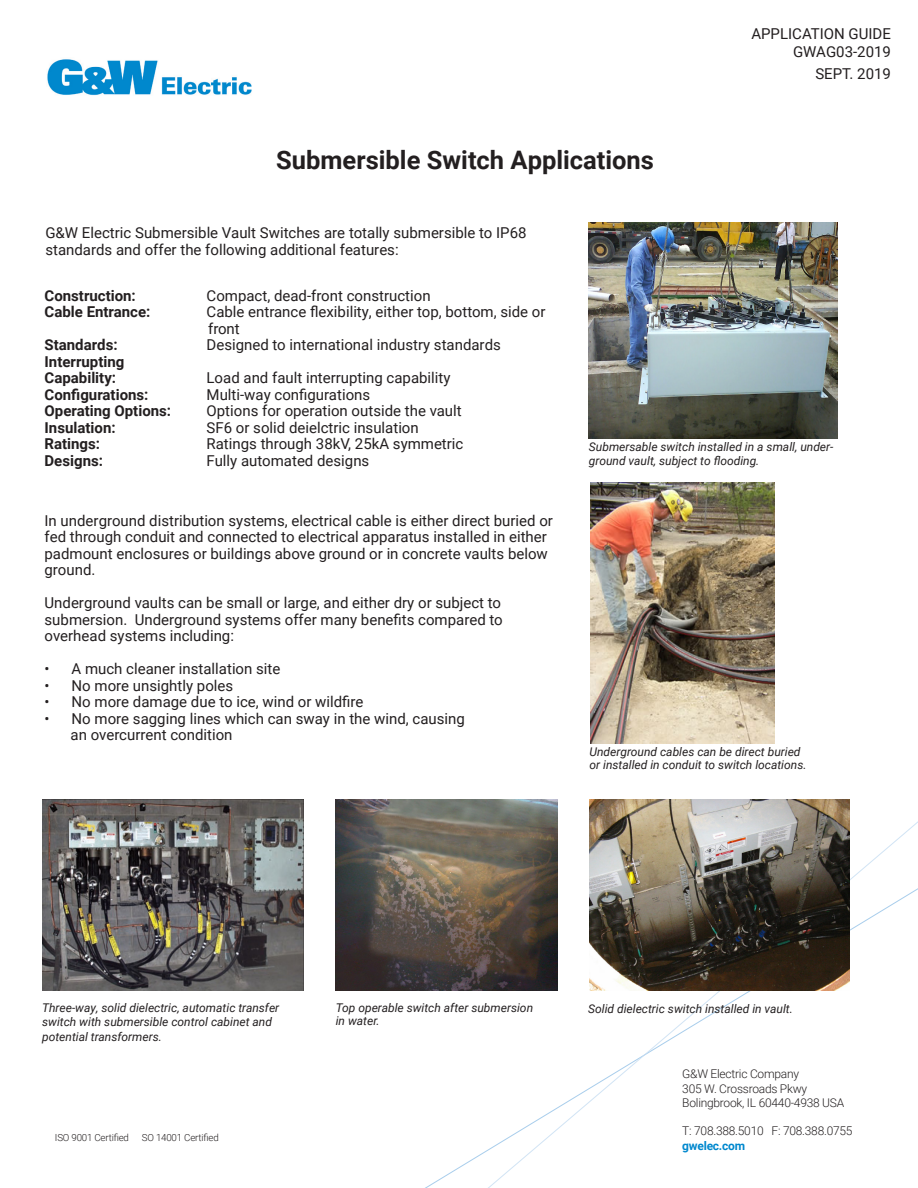
<style>
.page{position:relative;width:918px;height:1188px;background:#fff}
.page>*{position:absolute;margin:0;border:0;box-sizing:border-box;transform-origin:0 0}
.t1{font:700 25.5px "Roboto";color:#231f20}
.t2{font:15px/16.5px "Roboto";color:#231f20}
.t3{font:700 15px "Roboto";color:#231f20}
.t4{font:italic 12px/13.5px "Roboto";color:#231f20}
.t5{font:300 12px "Roboto";letter-spacing:-.02em;color:#231f20}
.t6{font:700 12px "Roboto";letter-spacing:-.02em;color:#0088ce}
.t7{font:300 9.75px "Roboto";letter-spacing:-.02em;color:#231f20}
</style>
<div class="page">
<img style="left:47px;top:59px;width:205px;height:37px">
<img style="left:589px;top:223px;width:249px;height:216px">
<img style="left:43px;top:799px;width:261px;height:191px">
<img style="left:590px;top:482px;width:184px;height:261px">
<img style="left:336px;top:799px;width:222px;height:191px">
<svg style="left:402px;top:880px;width:69px;height:308px"></svg>
<svg style="left:471px;top:809px;width:447px;height:379px"></svg>
<img style="left:590px;top:799px;width:260px;height:191px">
<p class="t1" style="left:276px;top:142px;width:379px">Submersible Switch Applications</p>
<p class="t2" style="left:45px;top:224px;width:483px">G&amp;W Electric Submersible Vault Switches are totally submersible to IP68 standards and offer the following additional features:</p>
<p class="t2" style="left:751px;top:25px;width:141px">APPLICATION GUIDE</p>
<p class="t2" style="left:793px;top:43px;width:99px">GWAG03-2019</p>
<p class="t2" style="left:815px;top:65px;width:77px">SEPT. 2019</p>
<p class="t3" style="left:45px;top:285px;width:93px">Construction:</p>
<p class="t2" style="left:207px;top:287px;width:226px">Compact, dead-front construction</p>
<p class="t3" style="left:45px;top:301px;width:107px">Cable Entrance:</p>
<p class="t2" style="left:207px;top:303px;width:340px">Cable entrance flexibility, either top, bottom, side or front</p>
<p class="t3" style="left:45px;top:334px;width:75px">Standards:</p>
<p class="t2" style="left:207px;top:336px;width:296px">Designed to international industry standards</p>
<p class="t3" style="left:45px;top:351px;width:81px">Interrupting</p>
<p class="t3" style="left:45px;top:367px;width:73px">Capability:</p>
<p class="t2" style="left:207px;top:369px;width:245px">Load and fault interrupting capability</p>
<p class="t3" style="left:45px;top:384px;width:105px">Configurations:</p>
<p class="t2" style="left:207px;top:386px;width:165px">Multi-way configurations</p>
<p class="t3" style="left:45px;top:400px;width:128px">Operating Options:</p>
<p class="t2" style="left:207px;top:402px;width:257px">Options for operation outside the vault</p>
<p class="t3" style="left:45px;top:417px;width:73px">Insulation:</p>
<p class="t2" style="left:207px;top:419px;width:214px">SF6 or solid deielctric insulation</p>
<p class="t3" style="left:45px;top:433px;width:57px">Ratings:</p>
<p class="t2" style="left:207px;top:435px;width:258px">Ratings through 38kV, 25kA symmetric</p>
<p class="t3" style="left:45px;top:450px;width:60px">Designs:</p>
<p class="t2" style="left:207px;top:452px;width:164px">Fully automated designs</p>
<p class="t2" style="left:45px;top:512px;width:510px">In underground distribution systems, electrical cable is either direct buried or fed through conduit and connected to electrical apparatus installed in either padmount enclosures or buildings above ground or in concrete vaults below ground.</p>
<p class="t2" style="left:45px;top:594px;width:458px">Underground vaults can be small or large, and either dry or subject to</p>
<p class="t2" style="left:45px;top:611px;width:460px">submersion. Underground systems offer many benefits compared to</p>
<p class="t2" style="left:45px;top:627px;width:191px">overhead systems including:</p>
<p class="t2" style="left:45px;top:660px;width:237px">• A much cleaner installation site</p>
<p class="t2" style="left:45px;top:677px;width:190px">• No more unsightly poles</p>
<p class="t2" style="left:45px;top:693px;width:320px">• No more damage due to ice, wind or wildfire</p>
<p class="t2" style="left:45px;top:710px;width:422px">• No more sagging lines which can sway in the wind, causing</p>
<p class="t2" style="left:71px;top:726px;width:163px">an overcurrent condition</p>
<p class="t4" style="left:589px;top:440px;width:246px">Submersable switch installed in a small, under&shy;ground vault, subject to flooding.</p>
<p class="t4" style="left:590px;top:744px;width:219px">Underground cables can be direct buried or installed in conduit to switch locations.</p>
<p class="t4" style="left:42px;top:1000px;width:239px">Three-way, solid dielectric, automatic transfer</p>
<p class="t4" style="left:42px;top:1015px;width:231px">switch with submersible control cabinet and</p>
<p class="t4" style="left:42px;top:1029px;width:121px">potential transformers.</p>
<p class="t7" style="left:55px;top:1131px;width:76px">ISO 9001 Certified</p>
<p class="t7" style="left:142px;top:1131px;width:78px">SO 14001 Certified</p>
<p class="t4" style="left:336px;top:1001px;width:199px">Top operable switch after submersion in water.</p>
<p class="t4" style="left:588px;top:1001px;width:206px">Solid dielectric switch installed in vault.</p>
<p class="t5" style="left:682px;top:1066px;width:118px">G&amp;W Electric Company</p>
<p class="t5" style="left:682px;top:1080px;width:126px">305 W. Crossroads Pkwy</p>
<p class="t5" style="left:682px;top:1094px;width:163px">Bolingbrook, IL 60440-4938 USA</p>
<p class="t5" style="left:682px;top:1123px;width:172px">T: 708.388.5010 F: 708.388.0755</p>
<p class="t6" style="left:682px;top:1137px;width:64px">gwelec.com</p>
</div>
